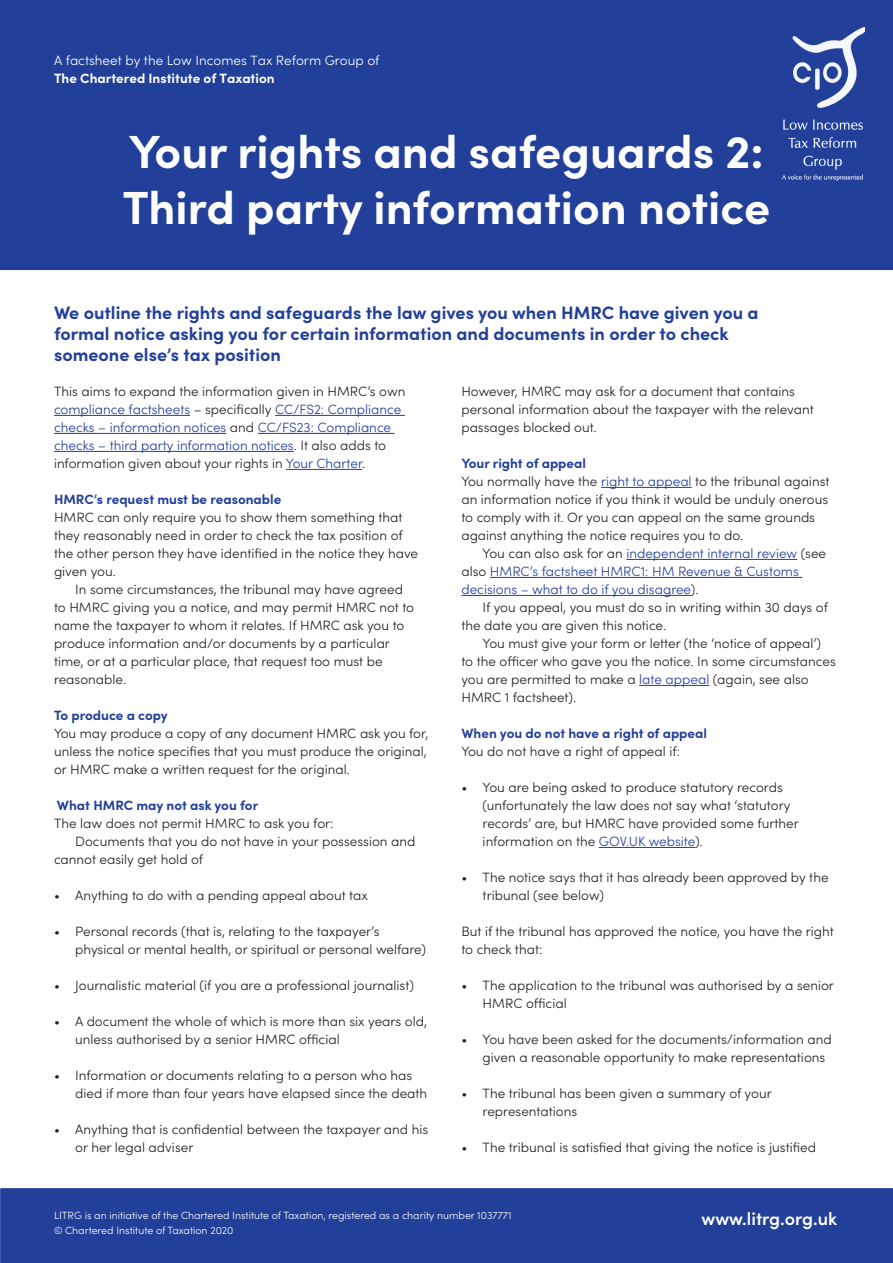
<style>
.page{position:relative;width:893px;height:1263px;background:#fff}
.page>*{position:absolute;margin:0;border:0;box-sizing:border-box;transform-origin:0 0}
.t1{font:700 46.5px/55.8px "Sofia Pro";color:#fff}
.Subhead_12_14pt{font:700 18px/21px "Sofia Pro";color:#223f99}
.t2{font:600 18px "Sofia Pro";color:#fff}
.Body_9_11pt_5mm{font:300 13.5px/18px "Sofia Pro";color:#231f20}
.Body_9_11pt_NI{font:300 13.5px/18px "Sofia Pro";color:#231f20}
.Body_9_11pt_NI-2{font:300 13.5px/18px "Sofia Pro";color:#223f99}
.Body_9_11pt_5mm-2{font:300 13.5px/18px "Sofia Pro";color:#223f99}
.Subhead_9_11pt{font:700 13.5px "Sofia Pro";color:#223f99}
.t3{font:300 13.5px "Sofia Pro";color:#fff}
.t4{font:700 13.5px "Sofia Pro";color:#fff}
.t5{font:300 10.5px/15px "Sofia Pro";color:#fff}
.s1{color:#231f20}
.s2{color:#223f99}
</style>
<div class="page">
<div style="left:0;top:0;width:893px;height:270px;background:#223f99"></div>
<div style="left:0;top:1188px;width:893px;height:75px;background:#223f99"></div>
<img style="left:782px;top:28px;width:82px;height:152px">
<hr style="left:54px;top:415px;width:136px;height:1px;background:#223f99">
<hr style="left:275px;top:415px;width:130px;height:1px;background:#223f99">
<hr style="left:54px;top:433px;width:172px;height:1px;background:#223f99">
<hr style="left:258px;top:433px;width:137px;height:1px;background:#223f99">
<hr style="left:54px;top:451px;width:240px;height:1px;background:#223f99">
<hr style="left:286px;top:469px;width:76px;height:1px;background:#223f99">
<hr style="left:601px;top:487px;width:91px;height:1px;background:#223f99">
<hr style="left:626px;top:559px;width:171px;height:1px;background:#223f99">
<hr style="left:490px;top:577px;width:312px;height:1px;background:#223f99">
<hr style="left:461px;top:595px;width:230px;height:1px;background:#223f99">
<hr style="left:639px;top:685px;width:70px;height:1px;background:#223f99">
<hr style="left:599px;top:847px;width:96px;height:1px;background:#223f99">
<p class="t3" style="left:54px;top:51px;width:327px">A factsheet by the Low Incomes Tax Reform Group of</p>
<p class="t4" style="left:54px;top:68px;width:222px">The Chartered Institute of Taxation</p>
<p class="t1" style="left:123px;top:120px;width:649px">Your rights and safeguards 2:<br>Third party information notice</p>
<p class="Subhead_12_14pt" style="left:54px;top:301px;width:706px">We outline the rights and safeguards the law gives you when HMRC have given you a formal notice asking you for certain information and documents in order to check someone else’s tax position</p>
<p class="Body_9_11pt_NI-2" style="left:54px;top:382px;width:353px"><span class="s1">This aims to expand the information given in HMRC’s own </span>compliance factsheets <span class="s1">– specifically</span> CC/FS2: Compliance checks – information notices <span class="s1">and</span> CC/FS23: Compliance checks – third party information notices<span class="s1">. It also adds to information given about your rights in</span> Your Charter<span class="s1">.</span></p>
<p class="Subhead_9_11pt" style="left:54px;top:489px;width:229px">HMRC’s request must be reasonable</p>
<p class="Body_9_11pt_NI" style="left:54px;top:508px;width:366px">HMRC can only require you to show them something that they reasonably need in order to check the tax position of the other person they have identified in the notice they have given you.</p>
<p class="Body_9_11pt_5mm" style="left:54px;top:580px;width:362px;text-indent:21px">In some circumstances, the tribunal may have agreed to HMRC giving you a notice, and may permit HMRC not to name the taxpayer to whom it relates. If HMRC ask you to produce information and/or documents by a particular time, or at a particular place, that request too must be reasonable.</p>
<p class="Subhead_9_11pt" style="left:54px;top:705px;width:115px">To produce a copy</p>
<p class="Body_9_11pt_NI" style="left:54px;top:724px;width:376px;text-align:justify">You may produce a copy of any document HMRC ask you for, unless the notice specifies that you must produce the original, or HMRC make a written request for the original.</p>
<p class="Subhead_9_11pt" style="left:57px;top:795px;width:203px">What HMRC may not ask you for</p>
<p class="Body_9_11pt_NI" style="left:54px;top:814px;width:281px">The law does not permit HMRC to ask you for:</p>
<p class="Body_9_11pt_5mm" style="left:54px;top:832px;width:363px;text-indent:21px">Documents that you do not have in your possession and cannot easily get hold of</p>
<p class="Body_9_11pt_5mm" style="left:54px;top:886px;width:315px">• Anything to do with a pending appeal about tax</p>
<p class="Body_9_11pt_5mm" style="left:75px;top:922px;width:352px;text-indent:-21px">• Personal records (that is, relating to the taxpayer’s physical or mental health, or spiritual or personal welfare)</p>
<p class="Body_9_11pt_5mm" style="left:54px;top:976px;width:361px">• Journalistic material (if you are a professional journalist)</p>
<p class="Body_9_11pt_5mm" style="left:75px;top:1012px;width:353px;text-indent:-21px">• A document the whole of which is more than six years old, unless authorised by a senior HMRC official</p>
<p class="Body_9_11pt_5mm" style="left:75px;top:1066px;width:354px;text-indent:-21px">• Information or documents relating to a person who has died if more than four years have elapsed since the death</p>
<p class="Body_9_11pt_5mm" style="left:75px;top:1120px;width:354px;text-indent:-21px">• Anything that is confidential between the taxpayer and his or her legal adviser</p>
<p class="Body_9_11pt_NI" style="left:461px;top:382px;width:354px">However, HMRC may ask for a document that contains personal information about the taxpayer with the relevant passages blocked out.</p>
<p class="Subhead_9_11pt" style="left:461px;top:453px;width:126px">Your right of appeal</p>
<p class="Body_9_11pt_NI" style="left:461px;top:472px;width:370px">You normally have the <span class="s2">right to appeal</span> to the tribunal against an information notice if you think it would be unduly onerous to comply with it. Or you can appeal on the same grounds against anything the notice requires you to do.</p>
<p class="Body_9_11pt_5mm-2" style="left:461px;top:544px;width:366px;text-indent:21px"><span class="s1">You can also ask for an</span> independent internal review <span class="s1">(see also</span> HMRC’s factsheet HMRC1: HM Revenue &amp; Customs decisions – what to do if you disagree<span class="s1">).</span></p>
<p class="Body_9_11pt_5mm" style="left:461px;top:598px;width:368px;text-indent:21px">If you appeal, you must do so in writing within 30 days of the date you are given this notice.</p>
<p class="Body_9_11pt_5mm" style="left:461px;top:634px;width:376px;text-indent:21px">You must give your form or letter (the ‘notice of appeal’) to the officer who gave you the notice. In some circumstances you are permitted to make a <span class="s2">late appeal</span> (again, see also HMRC 1 factsheet).</p>
<p class="Subhead_9_11pt" style="left:461px;top:723px;width:247px">When you do not have a right of appeal</p>
<p class="Body_9_11pt_NI" style="left:461px;top:742px;width:220px">You do not have a right of appeal if:</p>
<p class="Body_9_11pt_5mm" style="left:483px;top:778px;width:318px;text-indent:-21px">• You are being asked to produce statutory records (unfortunately the law does not say what ‘statutory records’ are, but HMRC have provided some further information on the <span class="s2">GOV.UK website</span>).</p>
<p class="Body_9_11pt_5mm" style="left:483px;top:868px;width:347px;text-indent:-21px">• The notice says that it has already been approved by the tribunal (see below)</p>
<p class="Body_9_11pt_NI" style="left:461px;top:922px;width:374px">But if the tribunal has approved the notice, you have the right to check that:</p>
<p class="Body_9_11pt_5mm" style="left:483px;top:976px;width:353px;text-indent:-21px">• The application to the tribunal was authorised by a senior<br>HMRC official</p>
<p class="Body_9_11pt_5mm" style="left:483px;top:1030px;width:351px;text-indent:-21px">• You have been asked for the documents/information and given a reasonable opportunity to make representations</p>
<p class="Body_9_11pt_5mm" style="left:483px;top:1084px;width:291px;text-indent:-21px">• The tribunal has been given a summary of your representations</p>
<p class="Body_9_11pt_5mm" style="left:461px;top:1138px;width:356px">• The tribunal is satisfied that giving the notice is justified</p>
<p class="t5" style="left:54px;top:1207px;width:459px">LITRG is an initiative of the Chartered Institute of Taxation, registered as a charity number 1037771 © Chartered Institute of Taxation 2020</p>
<h2 class="t2" style="left:702px;top:1205px;width:137px">www.litrg.org.uk</h2>
</div>
